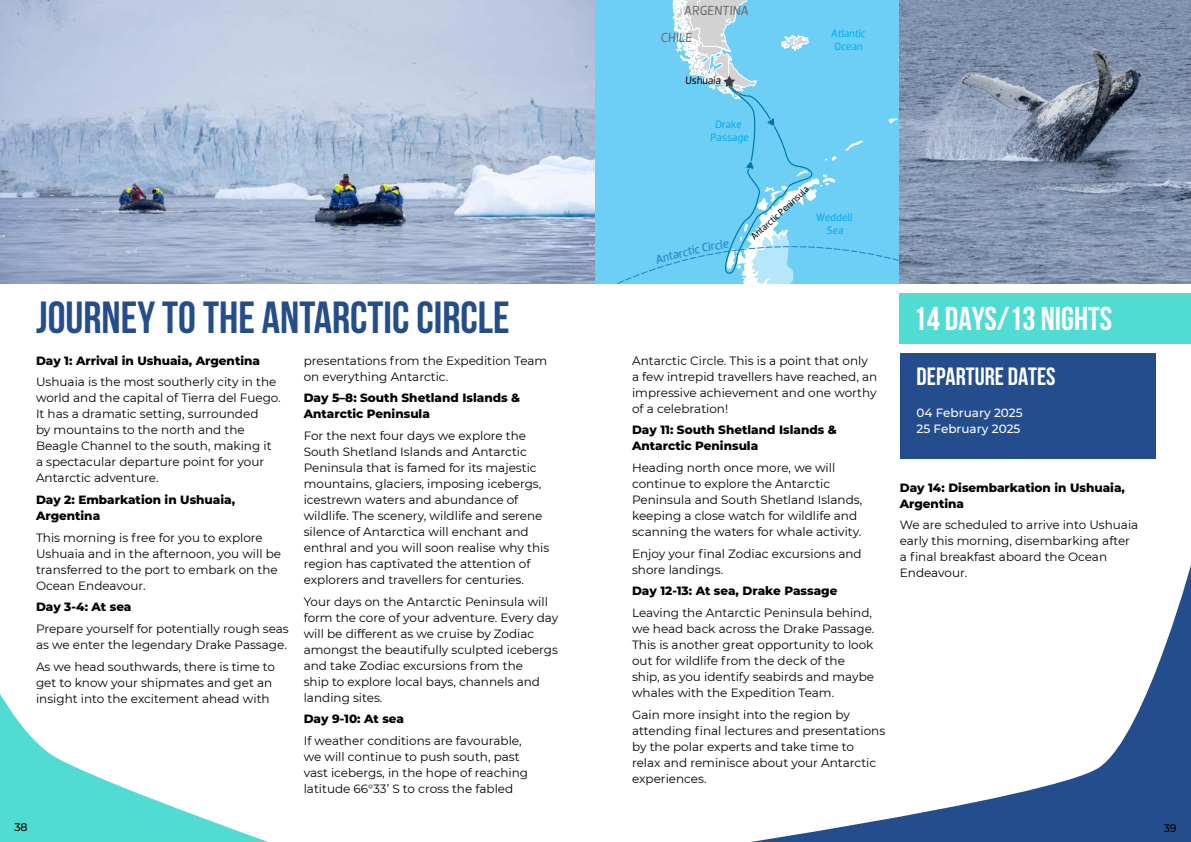
<style>
.page{position:relative;width:1191px;height:842px;background:#fff}
.page>*{position:absolute;margin:0;border:0;box-sizing:border-box;transform-origin:0 0}
.t1{font:700 45px "Bebas Neue";color:#244d8c}
.t2{font:700 33px "Bebas Neue";color:#fff}
.t3{font:700 25px "Bebas Neue";color:#fff}
.t4{font:italic 13.4px/27px "Dobra";color:#6d6e71}
.t5{font:12px/16px "Montserrat";color:#000}
.t6{font:800 12px/16px "Montserrat";color:#000}
.t7{font:500 12px/16px "Montserrat";color:#fff}
.t8{font:italic 11px/13.1px "Dobra";letter-spacing:-.005em;color:#00aeef;text-align:center}
.t9{font:italic 11px "Dobra";letter-spacing:-.005em;color:#000}
.t10{font:500 11px "Montserrat";color:#000}
.t11{font:9.4px "Dobra";color:#000}
</style>
<div class="page">
<img style="left:0;top:0;width:595px;height:283px">
<img style="left:900px;top:0;width:291px;height:283px">
<div style="left:899px;top:293px;width:292px;height:51px;background:#50dcd2"></div>
<div style="left:899px;top:353px;width:256px;height:105px;background:#244d8d"></div>
<svg style="left:0;top:694px;width:268px;height:148px"></svg>
<svg style="left:751px;top:565px;width:440px;height:277px"></svg>
<svg style="left:595px;top:0;width:305px;height:283px"></svg>
<p class="t4" style="left:660px;top:-3px;width:90px;text-indent:23px">ARGENTINA<br>CHILE</p>
<p class="t9" style="left:685px;top:74px;width:37px">Ushuaia</p>
<p class="t8" style="left:710px;top:118px;width:40px">Drake<br>Passage</p>
<p class="t8" style="left:831px;top:27px;width:36px;text-align:left">Atlantic<br>Ocean</p>
<h1 class="t1" style="left:36px;top:293px;width:475px">JOURNEY TO THE ANTARCTIC CIRCLE</h1>
<p class="t6" style="left:36px;top:352px;width:225px">Day 1: Arrival in Ushuaia, Argentina</p>
<p class="t5" style="left:36px;top:374px;width:246px">Ushuaia is the most southerly city in the world and the capital of Tierra del Fuego.<br>It has a dramatic setting, surrounded<br>by mountains to the north and the Beagle Channel to the south, making it a spectacular departure point for your Antarctic adventure.</p>
<p class="t6" style="left:36px;top:491px;width:201px">Day 2: Embarkation in Ushuaia,<br>Argentina</p>
<p class="t5" style="left:36px;top:529px;width:247px">This morning is free for you to explore Ushuaia and in the afternoon, you will be transferred to the port to embark on the Ocean Endeavour.</p>
<p class="t6" style="left:36px;top:598px;width:97px">Day 3-4: At sea</p>
<p class="t5" style="left:36px;top:620px;width:254px">Prepare yourself for potentially rough seas as we enter the legendary Drake Passage.</p>
<p class="t5" style="left:36px;top:658px;width:241px">As we head southwards, there is time to get to know your shipmates and get an insight into the excitement ahead with</p>
<p class="t5" style="left:304px;top:352px;width:245px">presentations from the Expedition Team on everything Antarctic.</p>
<p class="t6" style="left:304px;top:389px;width:218px">Day 5–8: South Shetland Islands &amp;<br>Antarctic Peninsula</p>
<p class="t5" style="left:304px;top:427px;width:247px">For the next four days we explore the South Shetland Islands and Antarctic Peninsula that is famed for its majestic mountains, glaciers, imposing icebergs, icestrewn waters and abundance of wildlife. The scenery, wildlife and serene silence of Antarctica will enchant and enthral and you will soon realise why this region has captivated the attention of explorers and travellers for centuries.</p>
<p class="t5" style="left:304px;top:593px;width:256px">Your days on the Antarctic Peninsula will form the core of your adventure. Every day will be different as we cruise by Zodiac amongst the beautifully sculpted icebergs and take Zodiac excursions from the<br>ship to explore local bays, channels and landing sites.</p>
<p class="t6" style="left:304px;top:710px;width:102px">Day 9-10: At sea</p>
<p class="t5" style="left:304px;top:732px;width:226px">If weather conditions are favourable, we will continue to push south, past vast icebergs, in the hope of reaching latitude 66°33’ S to cross the fabled</p>
<p class="t11" style="left:748px;top:233px;width:76px;rotate:-42deg">Antarctic Peninsula</p>
<p class="t8" style="left:816px;top:211px;width:38px">Weddell<br>Sea</p>
<p class="t5" style="left:632px;top:352px;width:247px">Antarctic Circle. This is a point that only a few intrepid travellers have reached, an impressive achievement and one worthy of a celebration!</p>
<p class="t6" style="left:632px;top:421px;width:206px">Day 11: South Shetland Islands &amp;<br>Antarctic Peninsula</p>
<p class="t5" style="left:632px;top:459px;width:232px">Heading north once more, we will continue to explore the Antarctic Peninsula and South Shetland Islands, keeping a close watch for wildlife and scanning the waters for whale activity.</p>
<p class="t5" style="left:632px;top:545px;width:231px">Enjoy your final Zodiac excursions and shore landings.</p>
<p class="t6" style="left:632px;top:582px;width:207px">Day 12-13: At sea, Drake Passage</p>
<p class="t5" style="left:632px;top:604px;width:244px">Leaving the Antarctic Peninsula behind, we head back across the Drake Passage.<br>This is another great opportunity to look out for wildlife from the deck of the ship, as you identify seabirds and maybe whales with the Expedition Team.</p>
<p class="t5" style="left:632px;top:706px;width:255px">Gain more insight into the region by attending final lectures and presentations by the polar experts and take time to relax and reminisce about your Antarctic experiences.</p>
<h2 class="t2" style="left:913px;top:300px;width:200px">14 DAYS/13 NIGHTS</h2>
<h3 class="t3" style="left:916px;top:363px;width:140px">DEPARTURE DATES</h3>
<p class="t7" style="left:916px;top:405px;width:108px">04 February 2025<br>25 February 2025</p>
<p class="t6" style="left:899px;top:479px;width:227px">Day 14: Disembarkation in Ushuaia,<br>Argentina</p>
<p class="t5" style="left:899px;top:517px;width:240px">We are scheduled to arrive into Ushuaia early this morning, disembarking after a final breakfast aboard the Ocean<br>Endeavour.</p>
<p class="t10" style="left:14px;top:819px;width:15px">38</p>
<p class="t10" style="left:1163px;top:820px;width:14px">39</p>
</div>
